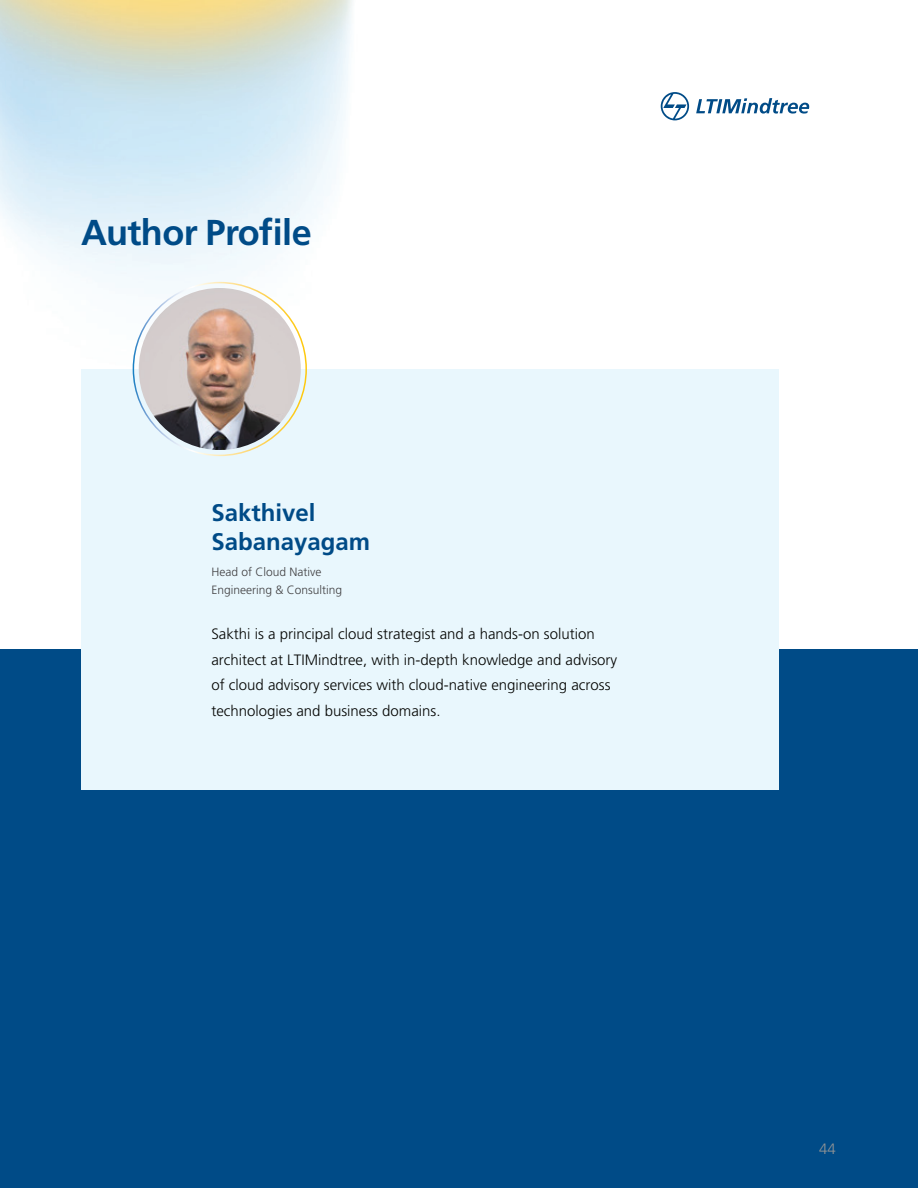
<style>
.page{position:relative;width:918px;height:1188px;background:#fff}
.page>*{position:absolute;margin:0;border:0;box-sizing:border-box;transform-origin:0 0}
.t1{font:700 36px "Frutiger LT Pro";letter-spacing:-.015em;color:#004b87}
.t2{font:700 24px/28.8px "Frutiger LT Pro";color:#004b87}
.t3{font:300 15px/25.5px "Frutiger LT Pro";color:#040503}
.t4{font:300 15px "Frutiger LT Pro";color:#909395}
.t5{font:300 12px/18px "Frutiger LT Pro";color:#414042}
</style>
<div class="page">
<img style="left:0;top:0;width:918px;height:650px">
<div style="left:0;top:650px;width:918px;height:538px;background:#004b87"></div>
<div style="left:81px;top:369px;width:697px;height:420px;background:#e9f7fd"></div>
<img style="left:139px;top:288px;width:162px;height:162px;border-radius:81px">
<svg style="left:661px;top:92px;width:28px;height:28px"></svg>
<svg style="left:696px;top:98px;width:113px;height:16px"></svg>
<h1 class="t1" style="left:81px;top:212px;width:232px">Author Profile</h1>
<h2 class="t2" style="left:211px;top:498px;width:160px">Sakthivel<br>Sabanayagam</h2>
<p class="t5" style="left:211px;top:563px;width:132px">Head of Cloud Native<br>Engineering &amp; Consulting</p>
<p class="t3" style="left:211px;top:621px;width:407px">Sakthi is a principal cloud strategist and a hands-on solution architect at LTIMindtree, with in-depth knowledge and advisory of cloud advisory services with cloud-native engineering across technologies and business domains.</p>
<p class="t4" style="left:819px;top:1140px;width:18px">44</p>
</div>
